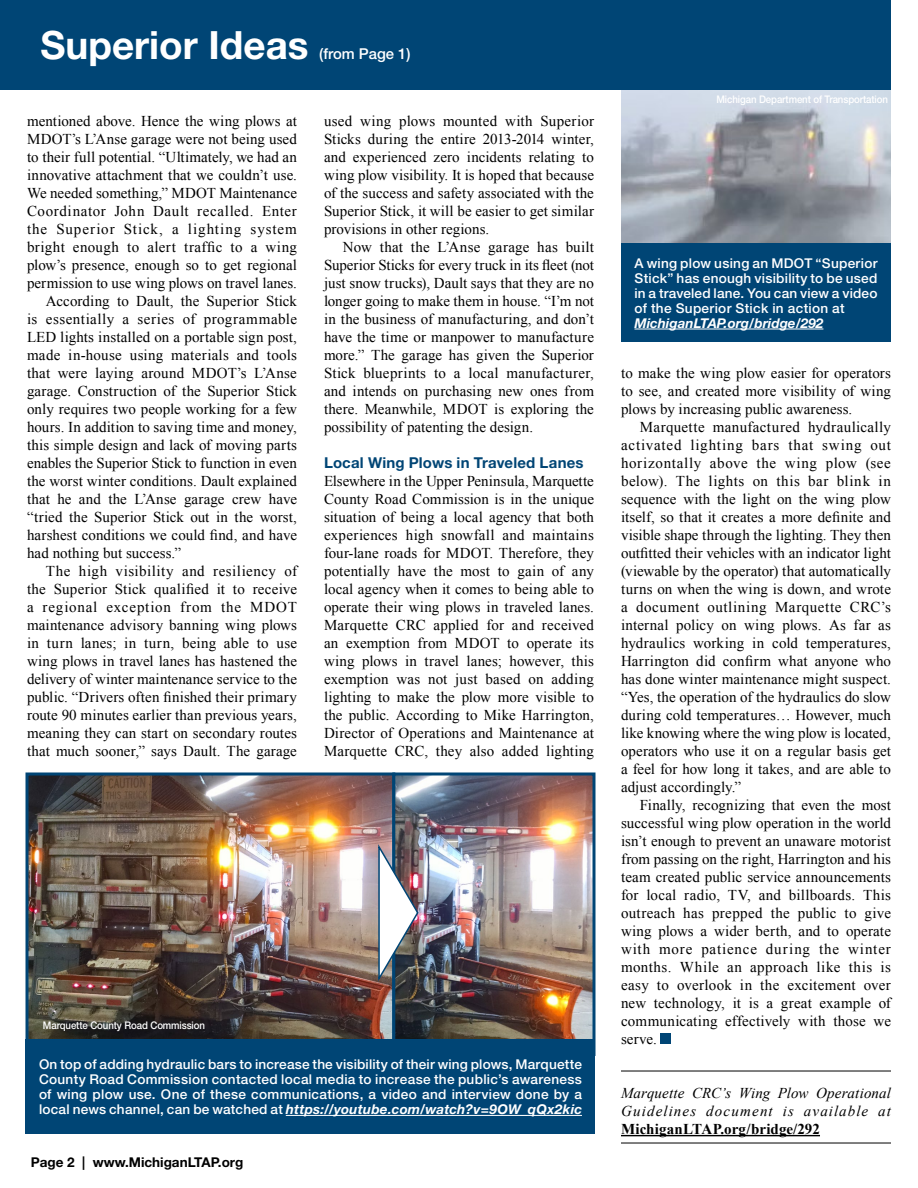
<style>
.page{position:relative;width:918px;height:1188px;background:#fff}
.page>*{position:absolute;margin:0;border:0;box-sizing:border-box;transform-origin:0 0}
.t1{font:700 39px "Helvetica Neue LT Std";color:#fff}
.t2{font:15px/18px "Times New Roman";letter-spacing:.01em;color:#000;text-align:justify}
.t3{font:15px "Times New Roman";letter-spacing:.035em;color:#000}
.t4{font:italic 15px/18px "Times New Roman";letter-spacing:.045em;color:#000}
.t5{font:15px "Times New Roman";letter-spacing:.04em;color:#000}
.t6{font:15px "Times New Roman";letter-spacing:.03em;color:#000}
.t7{font:15px "Times New Roman";letter-spacing:.06em;color:#000}
.t8{font:15px "Times New Roman";letter-spacing:.055em;color:#000}
.t9{font:700 15px "Helvetica Neue LT Std";letter-spacing:.01em;color:#004575}
.t10{font:700 15px "Times New Roman";letter-spacing:.005em;color:#000}
.t11{font:500 15px "Helvetica Neue LT Std";color:#fff}
.t12{font:500 13.5px/15px "Helvetica Neue LT Std";letter-spacing:.02em;color:#fff;text-align:justify}
.t13{font:italic 700 13.5px "Helvetica Neue LT Std";color:#fff}
.t14{font:700 13.5px "Helvetica Neue LT Std";color:#000}
.t15{font:500 10.5px "Helvetica Neue LT Std";letter-spacing:-.01em;color:#fff;scale:.92 1}
.s1{font-weight:700;font-style:italic}
</style>
<div class="page">
<hr style="left:621px;top:1071px;width:270px;height:1px;background:#000">
<hr style="left:621px;top:1143px;width:270px;height:1px;background:#000">
<hr style="left:621px;top:1135px;width:199px;height:1px;background:#000">
<div style="left:661px;top:1034px;width:10px;height:10px;background:#004575"></div>
<img style="left:621px;top:90px;width:270px;height:154px">
<div style="left:621px;top:244px;width:270px;height:98px;background:#004575"></div>
<hr style="left:634px;top:329px;width:189px;height:1px;background:#fff">
<img style="left:30px;top:776px;width:361px;height:264px">
<div style="left:26px;top:772px;width:369px;height:284px;border:3px solid #004575"></div>
<img style="left:396px;top:776px;width:196px;height:264px">
<div style="left:392px;top:772px;width:204px;height:284px;border:3px solid #004575"></div>
<img style="left:378px;top:841px;width:42px;height:143px">
<div style="left:0;top:0;width:891px;height:90px;background:#004575"></div>
<div style="left:26px;top:1040px;width:570px;height:94px;background:#004575"></div>
<hr style="left:286px;top:1115px;width:296px;height:1px;background:#fff">
<h1 class="t1" style="left:40px;top:21px;width:270px">Superior Ideas</h1>
<p class="t11" style="left:319px;top:45px;width:93px">(from Page 1)</p>
<p class="t2" style="left:27px;top:112px;width:271px">mentioned above. Hence the wing plows at</p>
<p class="t2" style="left:27px;top:130px;width:271px">MDOT’s L’Anse garage were not being used</p>
<p class="t2" style="left:27px;top:148px;width:272px">to their full potential. “Ultimately, we had an</p>
<p class="t2" style="left:27px;top:166px;width:271px">innovative attachment that we couldn’t use.</p>
<p class="t2" style="left:27px;top:184px;width:271px">We needed something,” MDOT Maintenance</p>
<p class="t5" style="left:27px;top:201px;width:271px">Coordinator John Dault recalled. Enter</p>
<p class="t7" style="left:27px;top:219px;width:271px">the Superior Stick, a lighting system</p>
<p class="t6" style="left:27px;top:237px;width:272px">bright enough to alert traffic to a wing</p>
<p class="t2" style="left:27px;top:256px;width:271px">plow’s presence, enough so to get regional</p>
<p class="t2" style="left:27px;top:274px;width:272px">permission to use wing plows on travel lanes.</p>
<p class="t2" style="left:46px;top:292px;width:253px">According to Dault, the Superior Stick</p>
<p class="t3" style="left:27px;top:309px;width:272px">is essentially a series of programmable</p>
<p class="t2" style="left:27px;top:328px;width:271px">LED lights installed on a portable sign post,</p>
<p class="t2" style="left:27px;top:346px;width:271px">made in-house using materials and tools</p>
<p class="t2" style="left:27px;top:364px;width:271px">that were laying around MDOT’s L’Anse</p>
<p class="t2" style="left:27px;top:382px;width:271px">garage. Construction of the Superior Stick</p>
<p class="t2" style="left:27px;top:400px;width:271px">only requires two people working for a few</p>
<p class="t2" style="left:27px;top:418px;width:271px">hours. In addition to saving time and money,</p>
<p class="t2" style="left:27px;top:436px;width:271px">this simple design and lack of moving parts</p>
<p class="t2" style="left:27px;top:454px;width:272px">enables the Superior Stick to function in even</p>
<p class="t2" style="left:27px;top:472px;width:271px">the worst winter conditions. Dault explained</p>
<p class="t2" style="left:27px;top:490px;width:271px">that he and the L’Anse garage crew have</p>
<p class="t2" style="left:27px;top:508px;width:271px">“tried the Superior Stick out in the worst,</p>
<p class="t2" style="left:27px;top:526px;width:272px">harshest conditions we could find, and have</p>
<p class="t2" style="left:27px;top:544px;width:156px">had nothing but success.”</p>
<p class="t3" style="left:46px;top:561px;width:253px">The high visibility and resiliency of</p>
<p class="t2" style="left:27px;top:580px;width:272px">the Superior Stick qualified it to receive</p>
<p class="t8" style="left:27px;top:597px;width:271px">a regional exception from the MDOT</p>
<p class="t2" style="left:27px;top:616px;width:271px">maintenance advisory banning wing plows</p>
<p class="t2" style="left:27px;top:634px;width:272px">in turn lanes; in turn, being able to use</p>
<p class="t2" style="left:27px;top:652px;width:271px">wing plows in travel lanes has hastened the</p>
<p class="t2" style="left:27px;top:670px;width:272px">delivery of winter maintenance service to the</p>
<p class="t2" style="left:27px;top:688px;width:271px">public. “Drivers often finished their primary</p>
<p class="t2" style="left:27px;top:706px;width:271px">route 90 minutes earlier than previous years,</p>
<p class="t2" style="left:27px;top:724px;width:271px">meaning they can start on secondary routes</p>
<p class="t2" style="left:27px;top:742px;width:271px">that much sooner,” says Dault. The garage</p>
<p class="t2" style="left:324px;top:112px;width:272px">used wing plows mounted with Superior Sticks during the entire 2013-2014 winter, and experienced zero incidents relating to wing plow visibility. It is hoped that because of the success and safety associated with the Superior Stick, it will be easier to get similar provisions in other regions.</p>
<p class="t2" style="left:324px;top:238px;width:272px;text-indent:19px">Now that the L’Anse garage has built Superior Sticks for every truck in its fleet (not just snow trucks), Dault says that they are no longer going to make them in house. “I’m not in the business of manufacturing, and don’t have the time or manpower to manufacture more.” The garage has given the Superior Stick blueprints to a local manufacturer, and intends on purchasing new ones from there. Meanwhile, MDOT is exploring the possibility of patenting the design.</p>
<p class="t9" style="left:324px;top:453px;width:261px">Local Wing Plows in Traveled Lanes</p>
<p class="t2" style="left:324px;top:472px;width:272px">Elsewhere in the Upper Peninsula, Marquette County Road Commission is in the unique situation of being a local agency that both experiences high snowfall and maintains four-lane roads for MDOT. Therefore, they potentially have the most to gain of any local agency when it comes to being able to operate their wing plows in traveled lanes.<br>Marquette CRC applied for and received an exemption from MDOT to operate its wing plows in travel lanes; however, this exemption was not just based on adding lighting to make the plow more visible to the public. According to Mike Harrington, Director of Operations and Maintenance at Marquette CRC, they also added lighting</p>
<p class="t15" style="left:43px;top:1019px;width:178px">Marquette County Road Commission</p>
<p class="t12" style="left:39px;top:1057px;width:545px">On top of adding hydraulic bars to increase the visibility of their wing plows, Marquette County Road Commission contacted local media to increase the public’s awareness of wing plow use. One of these communications, a video and interview done by a local news channel, can be watched at <span class="s1">https://youtube.com/watch?v=9OW_qQx2kic</span></p>
<p class="t14" style="left:31px;top:1154px;width:214px">Page 2 | www.MichiganLTAP.org</p>
<p class="t15" style="left:716px;top:93px;width:188px">Michigan Department of Transportation</p>
<p class="t12" style="left:634px;top:255px;width:245px">A wing plow using an MDOT “Superior Stick” has enough visibility to be used in a traveled lane. You can view a video of the Superior Stick in action at</p>
<p class="t13" style="left:634px;top:314px;width:190px">MichiganLTAP.org/bridge/292</p>
<p class="t2" style="left:621px;top:364px;width:271px">to make the wing plow easier for operators to see, and created more visibility of wing plows by increasing public awareness.</p>
<p class="t2" style="left:621px;top:418px;width:272px;text-indent:19px">Marquette manufactured hydraulically activated lighting bars that swing out horizontally above the wing plow (see below). The lights on this bar blink in sequence with the light on the wing plow itself, so that it creates a more definite and visible shape through the lighting. They then outfitted their vehicles with an indicator light (viewable by the operator) that automatically turns on when the wing is down, and wrote a document outlining Marquette CRC’s internal policy on wing plows. As far as hydraulics working in cold temperatures, Harrington did confirm what anyone who has done winter maintenance might suspect. “Yes, the operation of the hydraulics do slow during cold temperatures… However, much like knowing where the wing plow is located, operators who use it on a regular basis get a feel for how long it takes, and are able to adjust accordingly.”</p>
<p class="t2" style="left:621px;top:796px;width:272px;text-indent:19px">Finally, recognizing that even the most successful wing plow operation in the world isn’t enough to prevent an unaware motorist from passing on the right, Harrington and his team created public service announcements for local radio, TV, and billboards. This outreach has prepped the public to give wing plows a wider berth, and to operate with more patience during the winter months. While an approach like this is easy to overlook in the excitement over new technology, it is a great example of communicating effectively with those we serve.</p>
<p class="t4" style="left:621px;top:1084px;width:272px">Marquette CRC’s Wing Plow Operational<br>Guidelines document is available at</p>
<p class="t10" style="left:621px;top:1119px;width:201px">MichiganLTAP.org/bridge/292</p>
</div>
